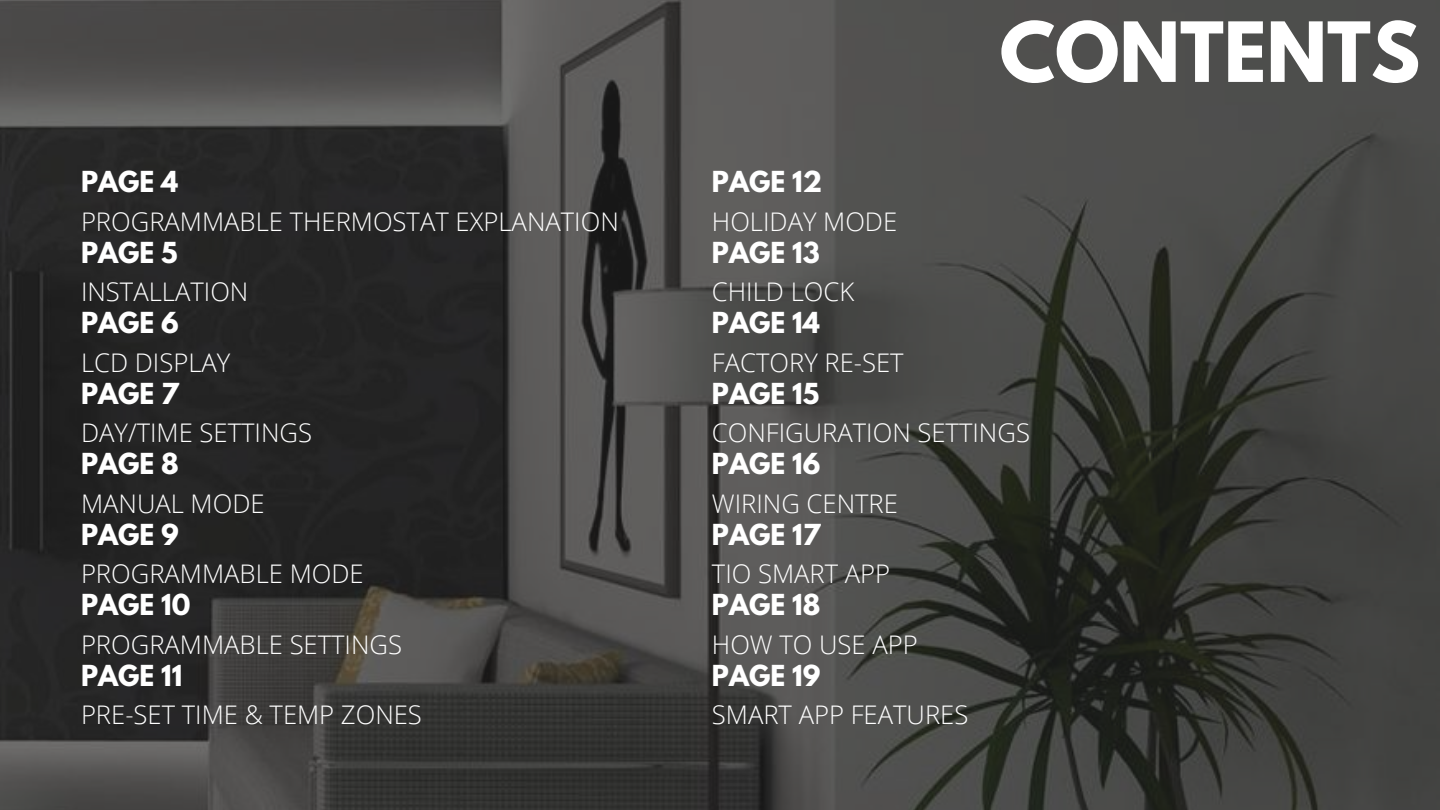
<style>
.page{position:relative;width:1440px;height:810px;background:#fff}
.page>*{position:absolute;margin:0;border:0;box-sizing:border-box;transform-origin:0 0}
.t1{font:700 73.4px "League Spartan";color:#fff}
.t2{font:300 25.6px "Open Sans";color:#fff}
.t3{font:700 25.6px "League Spartan";color:#fff}
</style>
<div class="page">
<img style="left:0;top:0;width:1440px;height:810px">
<p class="t3" style="left:81px;top:169px;width:99px">PAGE 4</p>
<p class="t2" style="left:81px;top:203px;width:539px">PROGRAMMABLE THERMOSTAT EXPLANATION</p>
<p class="t3" style="left:81px;top:240px;width:98px">PAGE 5</p>
<p class="t2" style="left:81px;top:274px;width:169px">INSTALLATION</p>
<p class="t3" style="left:81px;top:310px;width:99px">PAGE 6</p>
<p class="t2" style="left:81px;top:344px;width:151px">LCD DISPLAY</p>
<p class="t3" style="left:81px;top:381px;width:99px">PAGE 7</p>
<p class="t2" style="left:81px;top:415px;width:233px">DAY/TIME SETTINGS</p>
<p class="t3" style="left:81px;top:451px;width:99px">PAGE 8</p>
<p class="t2" style="left:81px;top:485px;width:185px">MANUAL MODE</p>
<p class="t3" style="left:81px;top:522px;width:99px">PAGE 9</p>
<p class="t2" style="left:81px;top:556px;width:284px">PROGRAMMABLE MODE</p>
<p class="t3" style="left:81px;top:592px;width:111px">PAGE 10</p>
<p class="t2" style="left:81px;top:626px;width:323px">PROGRAMMABLE SETTINGS</p>
<p class="t3" style="left:81px;top:663px;width:103px">PAGE 11</p>
<p class="t2" style="left:81px;top:697px;width:342px">PRE-SET TIME &amp; TEMP ZONES</p>
<h1 class="t1" style="left:1000px;top:16px;width:422px">CONTENTS</h1>
<p class="t3" style="left:712px;top:169px;width:112px">PAGE 12</p>
<p class="t2" style="left:712px;top:203px;width:187px">HOLIDAY MODE</p>
<p class="t3" style="left:712px;top:240px;width:109px">PAGE 13</p>
<p class="t2" style="left:712px;top:274px;width:144px">CHILD LOCK</p>
<p class="t3" style="left:712px;top:310px;width:109px">PAGE 14</p>
<p class="t2" style="left:712px;top:344px;width:193px">FACTORY RE-SET</p>
<p class="t3" style="left:712px;top:381px;width:109px">PAGE 15</p>
<p class="t2" style="left:712px;top:415px;width:320px">CONFIGURATION SETTINGS</p>
<p class="t3" style="left:712px;top:451px;width:110px">PAGE 16</p>
<p class="t2" style="left:712px;top:485px;width:188px">WIRING CENTRE</p>
<p class="t3" style="left:712px;top:522px;width:110px">PAGE 17</p>
<p class="t2" style="left:712px;top:556px;width:180px">TIO SMART APP</p>
<p class="t3" style="left:712px;top:592px;width:110px">PAGE 18</p>
<p class="t2" style="left:712px;top:626px;width:207px">HOW TO USE APP</p>
<p class="t3" style="left:712px;top:663px;width:110px">PAGE 19</p>
<p class="t2" style="left:712px;top:697px;width:258px">SMART APP FEATURES</p>
</div>
